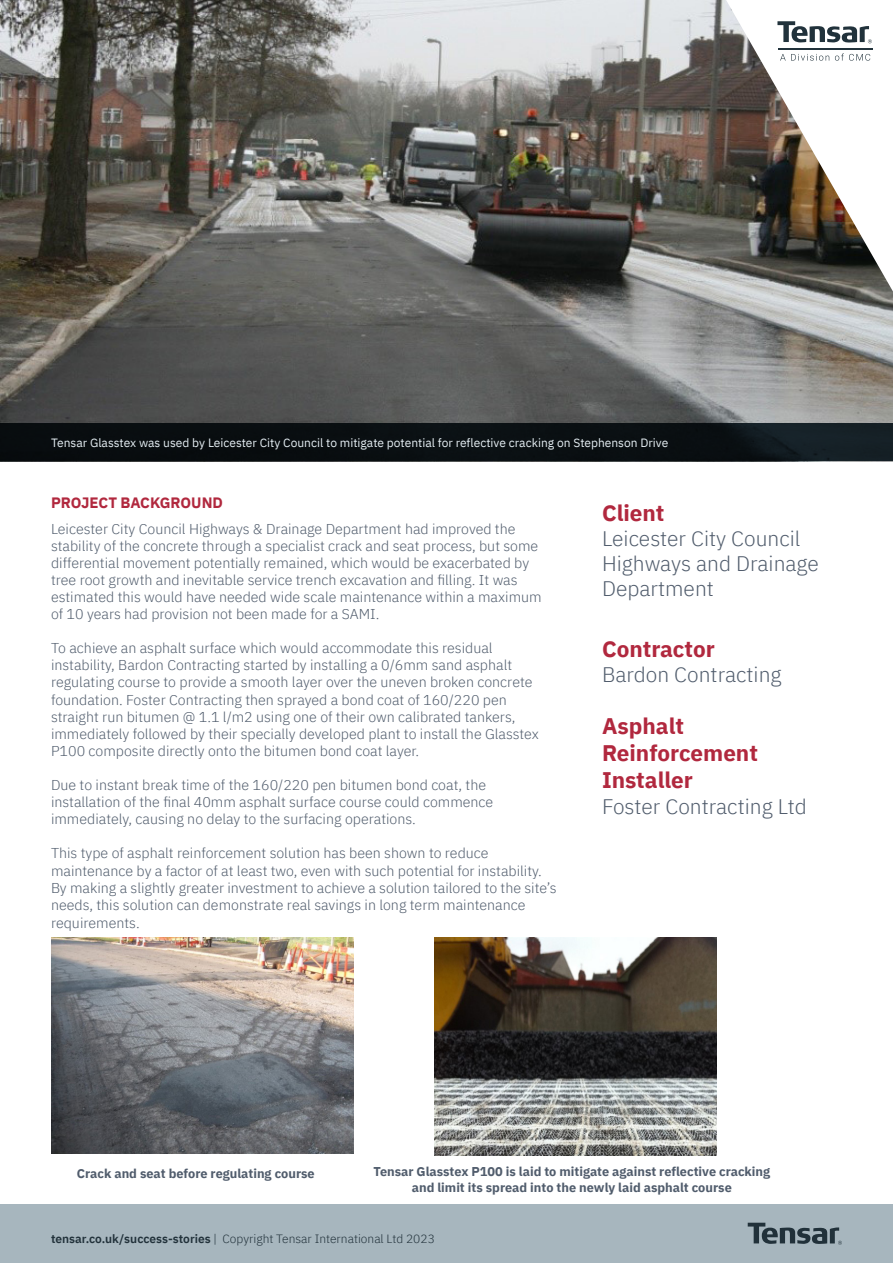
<style>
.page{position:relative;width:893px;height:1263px;background:#fff}
.page>*{position:absolute;margin:0;border:0;box-sizing:border-box;transform-origin:0 0}
.t1{font:700 22.5px/27px "IBM Plex Sans";color:#b1283e}
.t2{font:300 21px/25.2px "IBM Plex Sans";color:#505c6c}
.t3{font:700 15px "IBM Plex Sans";color:#b1283e}
.t4{font:300 14.25px/17.1px "IBM Plex Sans";color:#505c6c}
.t5{font:700 12.75px/15.3px "IBM Plex Sans";color:#505c6c;text-align:center}
.t6{font:12px "IBM Plex Sans";color:#e4edf2}
.t7{font:300 12px "IBM Plex Sans";color:#21313a}
.s1{font-weight:600}
</style>
<div class="page">
<img style="left:0;top:0;width:893px;height:424px">
<div style="left:0;top:1204px;width:893px;height:59px;background:#a7b6be"></div>
<svg style="left:748px;top:1223px;width:94px;height:22px"></svg>
<div style="left:0;top:424px;width:893px;height:37px;background:linear-gradient(to right,#06090a,#10191e)"></div>
<svg style="left:726px;top:0;width:167px;height:291px"></svg>
<svg style="left:777px;top:21px;width:95px;height:22px"></svg>
<hr style="left:778px;top:49px;width:95px;height:1px;background:#21323b">
<svg style="left:780px;top:54px;width:49px;height:7px"></svg>
<svg style="left:835px;top:54px;width:35px;height:7px"></svg>
<img style="left:51px;top:937px;width:303px;height:216px">
<img style="left:435px;top:937px;width:282px;height:218px">
<p class="t6" style="left:51px;top:433px;width:619px">Tensar Glasstex was used by Leicester City Council to mitigate potential for reflective cracking on Stephenson Drive</p>
<p class="t3" style="left:51px;top:491px;width:174px">PROJECT BACKGROUND</p>
<p class="t4" style="left:51px;top:519px;width:492px">Leicester City Council Highways &amp; Drainage Department had improved the stability of the concrete through a specialist crack and seat process, but some differential movement potentially remained, which would be exacerbated by tree root growth and inevitable service trench excavation and filling. It was estimated this would have needed wide scale maintenance within a maximum of 10 years had provision not been made for a SAMI.</p>
<p class="t4" style="left:51px;top:638px;width:489px">To achieve an asphalt surface which would accommodate this residual instability, Bardon Contracting started by installing a 0/6mm sand asphalt regulating course to provide a smooth layer over the uneven broken concrete foundation. Foster Contracting then sprayed a bond coat of 160/220 pen straight run bitumen @ 1.1 l/m2 using one of their own calibrated tankers, immediately followed by their specially developed plant to install the Glasstex P100 composite directly onto the bitumen bond coat layer.</p>
<p class="t4" style="left:51px;top:775px;width:444px">Due to instant break time of the 160/220 pen bitumen bond coat, the installation of the final 40mm asphalt surface course could commence immediately, causing no delay to the surfacing operations.</p>
<p class="t4" style="left:51px;top:843px;width:507px">This type of asphalt reinforcement solution has been shown to reduce maintenance by a factor of at least two, even with such potential for instability.<br>By making a slightly greater investment to achieve a solution tailored to the site’s needs, this solution can demonstrate real savings in long term maintenance requirements.</p>
<p class="t1" style="left:602px;top:497px;width:64px">Client</p>
<p class="t2" style="left:602px;top:524px;width:218px">Leicester City Council<br>Highways and Drainage<br>Department</p>
<p class="t1" style="left:602px;top:634px;width:114px">Contractor</p>
<p class="t2" style="left:602px;top:660px;width:181px">Bardon Contracting</p>
<p class="t1" style="left:602px;top:711px;width:157px">Asphalt<br>Reinforcement<br>Installer</p>
<p class="t2" style="left:602px;top:792px;width:206px">Foster Contracting Ltd</p>
<p class="t5" style="left:77px;top:1164px;width:239px">Crack and seat before regulating course</p>
<p class="t5" style="left:373px;top:1163px;width:398px">Tensar Glasstex P100 is laid to mitigate against reflective cracking and limit its spread into the newly laid asphalt course</p>
<p class="t7" style="left:51px;top:1230px;width:385px"><span class="s1">tensar.co.uk/success-stories</span> | Copyright Tensar International Ltd 2023</p>
</div>
